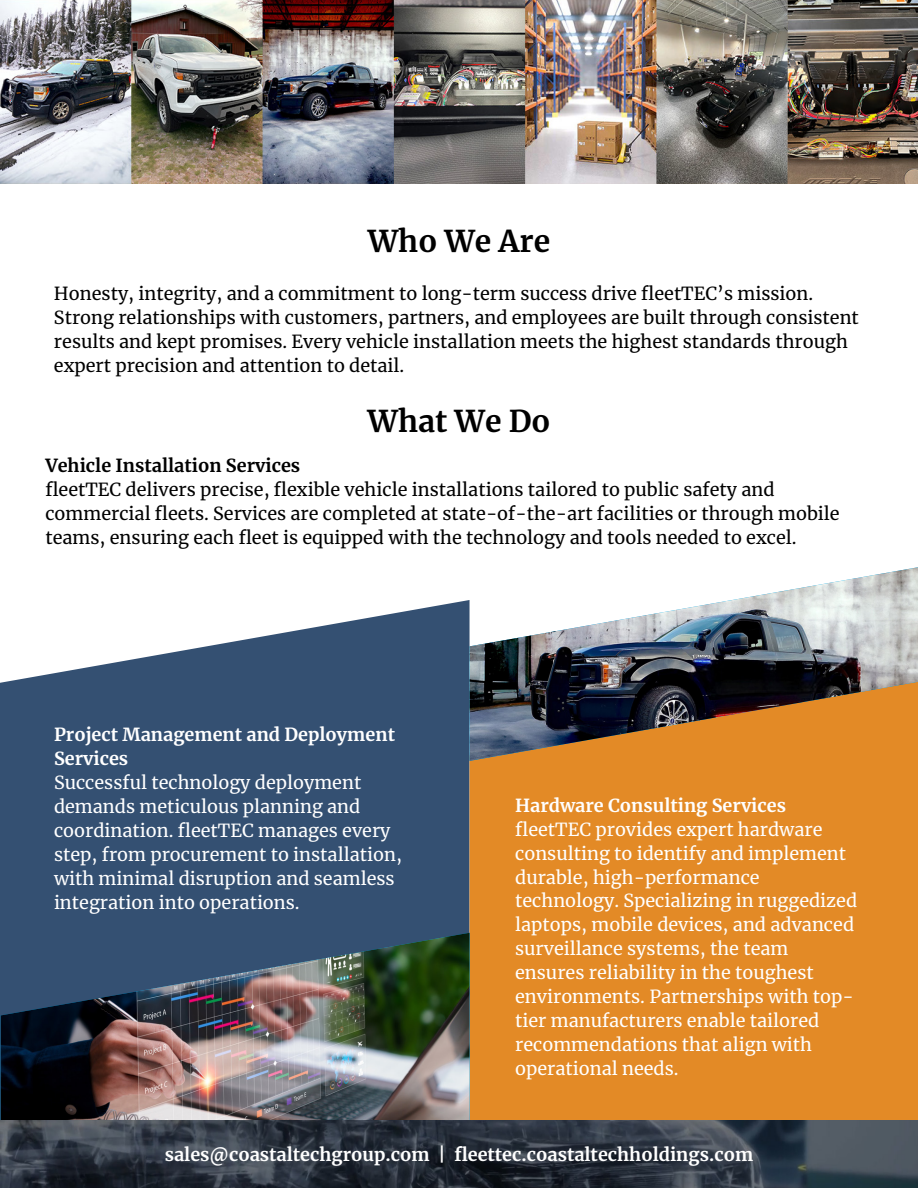
<style>
.page{position:relative;width:918px;height:1188px;background:#fff}
.page>*{position:absolute;margin:0;border:0;box-sizing:border-box;transform-origin:0 0}
.t1{font:700 30px "Merriweather";color:#000}
.t2{font:18px/24px "Merriweather";color:#fff}
.t3{font:18px/24px "Merriweather";color:#000}
.t4{font:700 18px/24px "Merriweather";color:#fff}
.t5{font:700 18px "Merriweather";color:#000}
</style>
<div class="page">
<svg style="left:0;top:600px;width:470px;height:520px;background:#4d6583"></svg>
<div style="left:470px;top:761px;width:448px;height:359px;background:#e38a26"></div>
<img style="left:1px;top:933px;width:469px;height:187px">
<img style="left:0;top:1120px;width:918px;height:68px">
<img style="left:0;top:0;width:918px;height:183px">
<img style="left:470px;top:567px;width:448px;height:194px">
<h1 class="t1" style="left:368px;top:220px;width:184px">Who We Are</h1>
<p class="t3" style="left:54px;top:281px;width:806px">Honesty, integrity, and a commitment to long-term success drive fleetTEC’s mission.<br>Strong relationships with customers, partners, and employees are built through consistent results and kept promises. Every vehicle installation meets the highest standards through expert precision and attention to detail.</p>
<h1 class="t1" style="left:368px;top:400px;width:184px">What We Do</h1>
<p class="t5" style="left:45px;top:453px;width:256px">Vehicle Installation Services</p>
<p class="t3" style="left:45px;top:477px;width:796px">fleetTEC delivers precise, flexible vehicle installations tailored to public safety and commercial fleets. Services are completed at state-of-the-art facilities or through mobile teams, ensuring each fleet is equipped with the technology and tools needed to excel.</p>
<p class="t4" style="left:54px;top:722px;width:343px">Project Management and Deployment<br>Services</p>
<p class="t2" style="left:54px;top:770px;width:350px">Successful technology deployment demands meticulous planning and coordination. fleetTEC manages every step, from procurement to installation, with minimal disruption and seamless integration into operations.</p>
<p class="t4" style="left:515px;top:792px;width:272px">Hardware Consulting Services</p>
<p class="t2" style="left:515px;top:816px;width:344px">fleetTEC provides expert hardware consulting to identify and implement durable, high-performance technology. Specializing in ruggedized laptops, mobile devices, and advanced surveillance systems, the team ensures reliability in the toughest environments. Partnerships with top&shy;tier manufacturers enable tailored recommendations that align with operational needs.</p>
<p class="t4" style="left:165px;top:1142px;width:590px">sales@coastaltechgroup.com | fleettec.coastaltechholdings.com</p>
</div>
